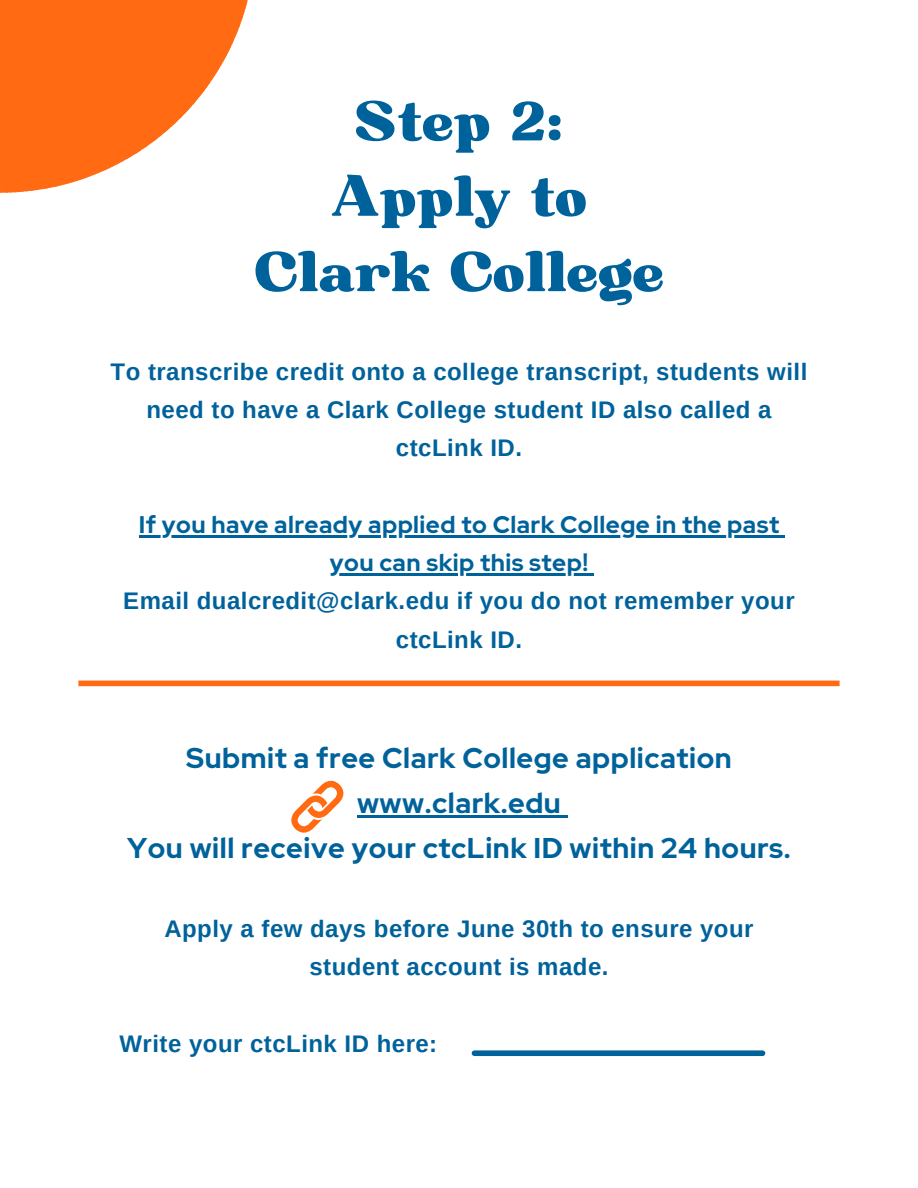
<style>
.page{position:relative;width:918px;height:1188px;background:#fff}
.page>*{position:absolute;margin:0;border:0;box-sizing:border-box;transform-origin:0 0}
.t1{font:54px/75.3px "Bugaki";color:#00629b;text-align:center}
.t2{font:700 28.5px/45px "Red Hat Display";letter-spacing:.02em;color:#00629b;text-align:center}
.t3{font:700 24px/38.2px "Arimo";letter-spacing:.02em;color:#00629b;text-align:center}
.t4{font:700 24px/38.2px "Red Hat Display";letter-spacing:.02em;color:#00629b;text-align:center}
</style>
<div class="page">
<svg style="left:0;top:0;width:248px;height:193px;fill:#ff6a13"></svg>
<hr style="left:139px;top:535px;width:641px;height:2px;background:#00629b">
<hr style="left:330px;top:573px;width:259px;height:3px;background:#00629b">
<svg style="left:589px;top:573px;width:5px;height:3px"></svg>
<hr style="left:357px;top:815px;width:204px;height:3px;background:#00629b">
<svg style="left:561px;top:815px;width:7px;height:3px"></svg>
<div style="left:474px;top:1050px;width:289px;height:6px;background:#00629b"></div>
<div style="left:78px;top:681px;width:762px;height:5px;background:#ff6a13"></div>
<svg style="left:291px;top:780px;width:53px;height:53px"></svg>
<h1 class="t1" style="left:254px;top:86px;width:412px">Step 2:<br>Apply to<br>Clark College</h1>
<p class="t3" style="left:111px;top:353px;width:698px">To transcribe credit onto a college transcript, students will need to have a Clark College student ID also called a ctcLink ID.</p>
<p class="t4" style="left:139px;top:505px;width:642px">If you have already applied to Clark College in the past you can skip this step!</p>
<p class="t3" style="left:123px;top:582px;width:673px">Email dualcredit@clark.edu if you do not remember your ctcLink ID.</p>
<p class="t2" style="left:127px;top:735px;width:665px">Submit a free Clark College application www.clark.edu<br>You will receive your ctcLink ID within 24 hours.</p>
<p class="t3" style="left:164px;top:909px;width:591px">Apply a few days before June 30th to ensure your student account is made.</p>
<p class="t3" style="left:120px;top:1024px;width:319px">Write your ctcLink ID here:</p>
</div>
